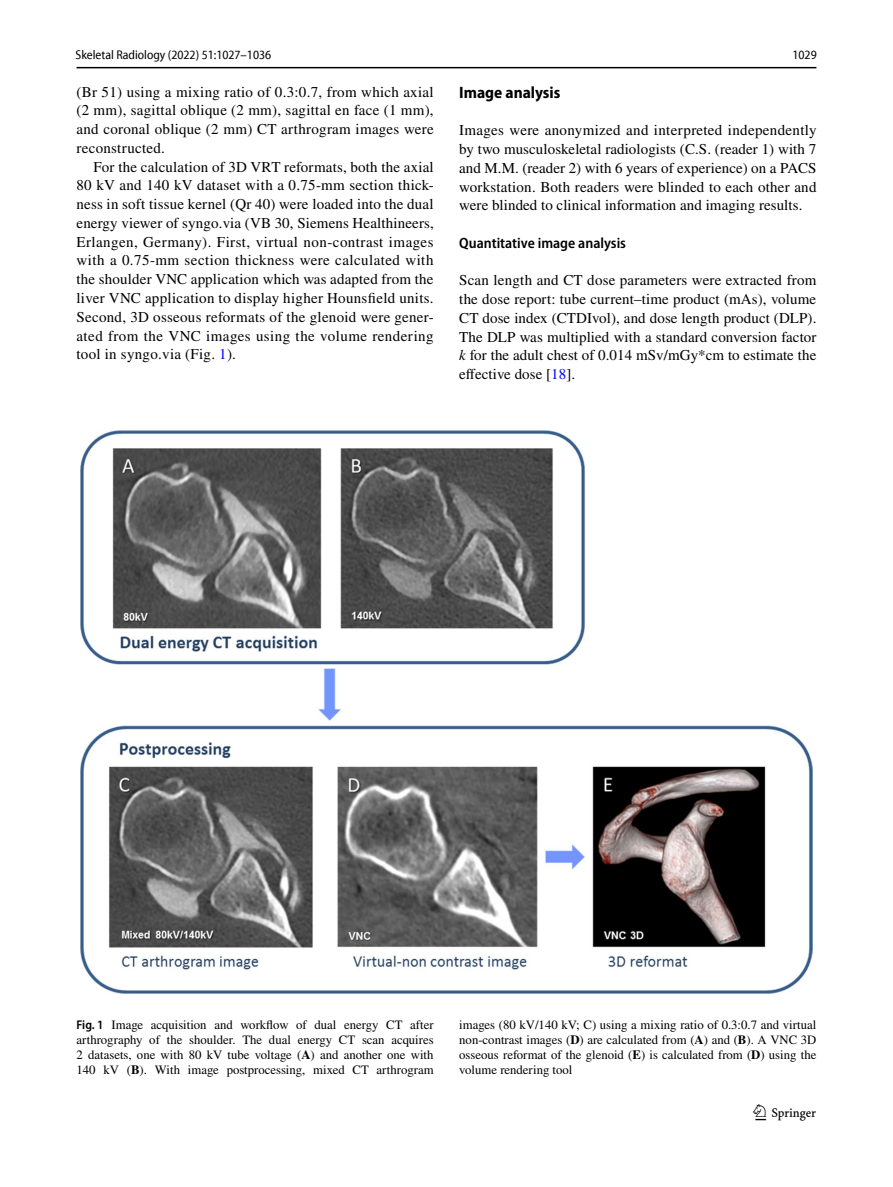
<style>
.page{position:relative;width:893px;height:1187px;background:#fff}
.page>*{position:absolute;margin:0;border:0;box-sizing:border-box;transform-origin:0 0}
.t1{font:22.5px "Springnew Regular 3";color:#000}
.t2{font:700 semi-condensed 16.5px "Myriad Pro";color:#000}
.t3{font:15px/18.8px "STIX";letter-spacing:.005em;color:#000;text-align:justify}
.t4{font:600 semi-condensed 15px "Myriad Pro";color:#000}
.t5{font:12.75px/15px "STIX";color:#000;text-align:justify}
.t6{font:semi-condensed 12.75px "Myriad Pro Unic";color:#000}
.s1{color:#00f}
.s2{font-style:italic}
.s3{font-family:"Myriad Pro";font-weight:600;font-stretch:semi-condensed}
.s4{font-weight:700}
</style>
<div class="page">
<hr style="left:77px;top:67px;width:739px;height:1px;background:#000">
<img style="left:81px;top:430px;width:731px;height:563px">
<p class="t6" style="left:76px;top:50px;width:197px">Skeletal Radiology (2022) 51:1027–1036</p>
<p class="t6" style="left:792px;top:50px;width:26px">1029</p>
<p class="t3" style="left:77px;top:83px;width:359px">(Br 51) using a mixing ratio of 0.3:0.7, from which axial (2 mm), sagittal oblique (2 mm), sagittal en face (1 mm), and coronal oblique (2 mm) CT arthrogram images were reconstructed.</p>
<p class="t3" style="left:77px;top:158px;width:359px;text-indent:17px">For the calculation of 3D VRT reformats, both the axial 80 kV and 140 kV dataset with a 0.75-mm section thick&shy;ness in soft tissue kernel (Qr 40) were loaded into the dual energy viewer of syngo.via (VB 30, Siemens Healthineers, Erlangen, Germany). First, virtual non-contrast images with a 0.75-mm section thickness were calculated with the shoulder VNC application which was adapted from the liver VNC application to display higher Hounsfield units.<br>Second, 3D osseous reformats of the glenoid were gener&shy;ated from the VNC images using the volume rendering tool in syngo.via (Fig. <span class="s1">1</span>).</p>
<p class="t2" style="left:459px;top:83px;width:103px">Image analysis</p>
<p class="t3" style="left:459px;top:122px;width:359px">Images were anonymized and interpreted independently by two musculoskeletal radiologists (C.S. (reader 1) with 7 and M.M. (reader 2) with 6 years of experience) on a PACS workstation. Both readers were blinded to each other and were blinded to clinical information and imaging results.</p>
<p class="t4" style="left:459px;top:234px;width:168px">Quantitative image analysis</p>
<p class="t3" style="left:459px;top:272px;width:359px">Scan length and CT dose parameters were extracted from the dose report: tube current–time product (mAs), volume CT dose index (CTDIvol), and dose length product (DLP).<br>The DLP was multiplied with a standard conversion factor <span class="s2">k</span> for the adult chest of 0.014 mSv/mGy*cm to estimate the effective dose [<span class="s1">18</span>].</p>
<p class="t5" style="left:77px;top:1017px;width:359px"><span class="s3">Fig. 1</span> Image acquisition and workflow of dual energy CT after arthrography of the shoulder. The dual energy CT scan acquires 2 datasets, one with 80 kV tube voltage (<span class="s4">A</span>) and another one with 140 kV (<span class="s4">B</span>). With image postprocessing, mixed CT arthrogram</p>
<p class="t5" style="left:459px;top:1017px;width:359px">images (80 kV/140 kV; C) using a mixing ratio of 0.3:0.7 and virtual non-contrast images (<span class="s4">D</span>) are calculated from (<span class="s4">A</span>) and (<span class="s4">B</span>). A VNC 3D osseous reformat of the glenoid (<span class="s4">E</span>) is calculated from (<span class="s4">D</span>) using the volume rendering tool</p>
<h1 class="t1" style="left:755px;top:1104px;width:62px">1 3</h1>
</div>
